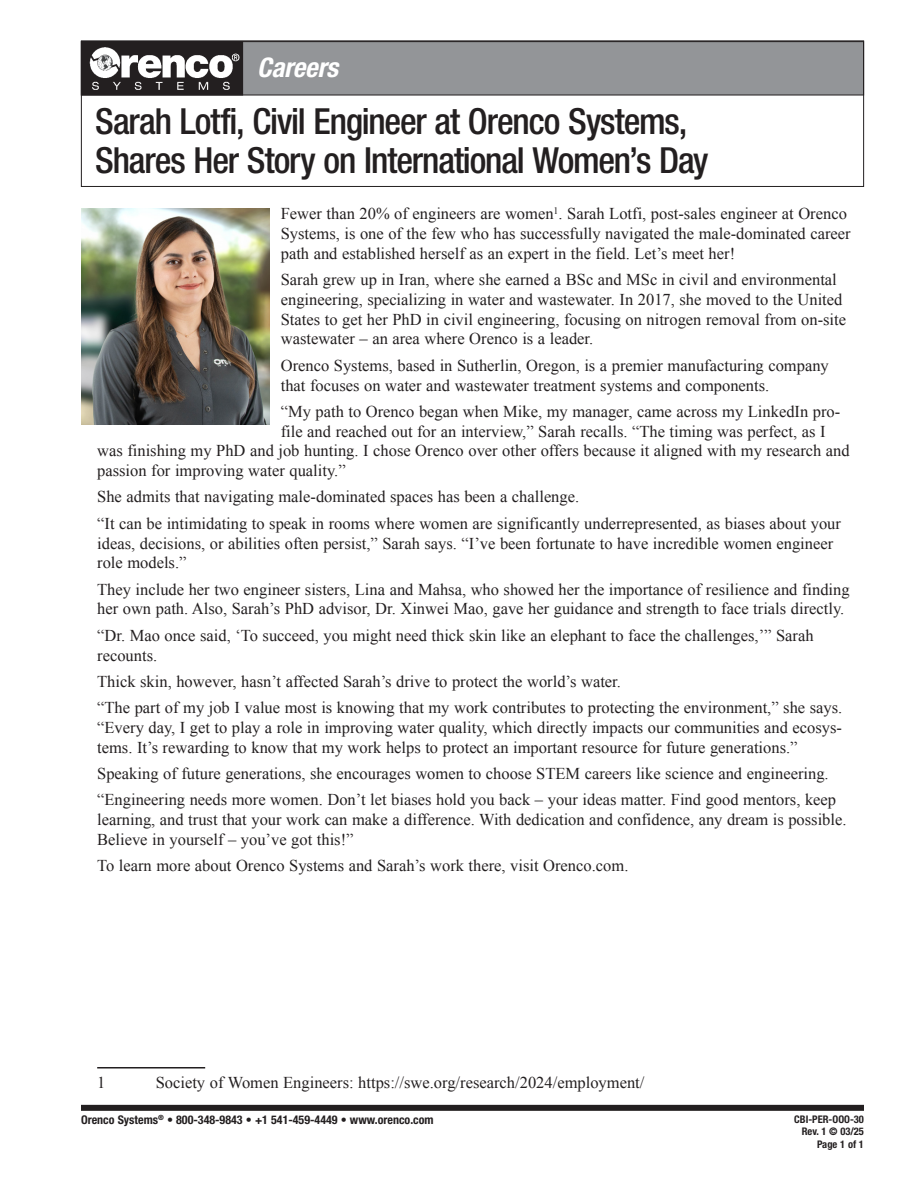
<style>
.page{position:relative;width:918px;height:1188px;background:#fff}
.page>*{position:absolute;margin:0;border:0;box-sizing:border-box;transform-origin:0 0}
.TDS_Heads{font:500 condensed 36px/39px "Helvetica Neue LT Pro";letter-spacing:-.03em;color:#231f20}
.t1{font:italic 700 condensed 27px "Helvetica Neue LT Pro";letter-spacing:-.01em;color:#fff}
.Handout_Text{font:16.5px/19.8px "Times New Roman";color:#231f20}
.t2{font:700 condensed 12px "Helvetica Neue LT Pro";color:#231f20}
.t3{font:700 condensed 10.5px/12.6px "Helvetica Neue LT Pro";color:#231f20;text-align:right}
</style>
<div class="page">
<div style="left:81px;top:1105px;width:783px;height:6px;background:#231f20"></div>
<div style="left:81px;top:42px;width:783px;height:53px;background:#939598"></div>
<div style="left:81px;top:42px;width:162px;height:53px;background:#231f20"></div>
<img style="left:89px;top:47px;width:151px;height:43px">
<div style="left:81px;top:40px;width:783px;height:147px;border:1px solid #231f20"></div>
<hr style="left:97px;top:1067px;width:108px;height:2px;background:#231f20">
<img style="left:81px;top:208px;width:189px;height:216px">
<h2 class="t1" style="left:257px;top:51px;width:82px">Careers</h2>
<p class="TDS_Heads" style="left:95px;top:101px;width:615px">Sarah Lotfi, Civil Engineer at Orenco Systems,<br>Shares Her Story on International Women’s Day</p>
<p class="Handout_Text" style="left:281px;top:203px;width:571px">Fewer than 20% of engineers are women<sup>1</sup>. Sarah Lotfi, post-sales engineer at Orenco<br>Systems, is one of the few who has successfully navigated the male-dominated career path and established herself as an expert in the field. Let’s meet her!</p>
<p class="Handout_Text" style="left:281px;top:269px;width:567px">Sarah grew up in Iran, where she earned a BSc and MSc in civil and environmental engineering, specializing in water and wastewater. In 2017, she moved to the United States to get her PhD in civil engineering, focusing on nitrogen removal from on-site wastewater – an area where Orenco is a leader.</p>
<p class="Handout_Text" style="left:281px;top:355px;width:550px">Orenco Systems, based in Sutherlin, Oregon, is a premier manufacturing company that focuses on water and wastewater treatment systems and components.</p>
<p class="Handout_Text" style="left:281px;top:401px;width:561px">“My path to Orenco began when Mike, my manager, came across my LinkedIn pro-</p>
<p class="Handout_Text" style="left:281px;top:421px;width:546px">file and reached out for an interview,” Sarah recalls. “The timing was perfect, as I</p>
<p class="Handout_Text" style="left:97px;top:441px;width:754px">was finishing my PhD and job hunting. I chose Orenco over other offers because it aligned with my research and</p>
<p class="Handout_Text" style="left:97px;top:461px;width:250px">passion for improving water quality.”</p>
<p class="Handout_Text" style="left:97px;top:487px;width:484px">She admits that navigating male-dominated spaces has been a challenge.</p>
<p class="Handout_Text" style="left:97px;top:513px;width:745px">“It can be intimidating to speak in rooms where women are significantly underrepresented, as biases about your ideas, decisions, or abilities often persist,” Sarah says. “I’ve been fortunate to have incredible women engineer role models.”</p>
<p class="Handout_Text" style="left:97px;top:579px;width:754px">They include her two engineer sisters, Lina and Mahsa, who showed her the importance of resilience and finding her own path. Also, Sarah’s PhD advisor, Dr. Xinwei Mao, gave her guidance and strength to face trials directly.</p>
<p class="Handout_Text" style="left:97px;top:625px;width:718px">“Dr. Mao once said, ‘To succeed, you might need thick skin like an elephant to face the challenges,’” Sarah recounts.</p>
<p class="Handout_Text" style="left:97px;top:671px;width:525px">Thick skin, however, hasn’t affected Sarah’s drive to protect the world’s water.</p>
<p class="Handout_Text" style="left:97px;top:697px;width:747px;text-align:justify">“The part of my job I value most is knowing that my work contributes to protecting the environment,” she says. “Every day, I get to play a role in improving water quality, which directly impacts our communities and ecosys&shy;tems. It’s rewarding to know that my work helps to protect an important resource for future generations.”</p>
<p class="Handout_Text" style="left:97px;top:763px;width:733px">Speaking of future generations, she encourages women to choose STEM careers like science and engineering.</p>
<p class="Handout_Text" style="left:97px;top:790px;width:751px">“Engineering needs more women. Don’t let biases hold you back – your ideas matter. Find good mentors, keep learning, and trust that your work can make a difference. With dedication and confidence, any dream is possible.<br>Believe in yourself – you’ve got this!”</p>
<p class="Handout_Text" style="left:97px;top:855px;width:533px">To learn more about Orenco Systems and Sarah’s work there, visit Orenco.com.</p>
<p class="Handout_Text" style="left:97px;top:1072px;width:10px">1</p>
<p class="Handout_Text" style="left:156px;top:1072px;width:490px">Society of Women Engineers: https://swe.org/research/2024/employment/</p>
<p class="t2" style="left:81px;top:1112px;width:354px">Orenco Systems<sup>®</sup> • 800-348-9843 • +1 541-459-4449 • www.orenco.com</p>
<p class="t3" style="left:794px;top:1113px;width:71px">CBI-PER-OOO-30<br>Rev. 1 © 03/25<br>Page 1 of 1</p>
</div>
